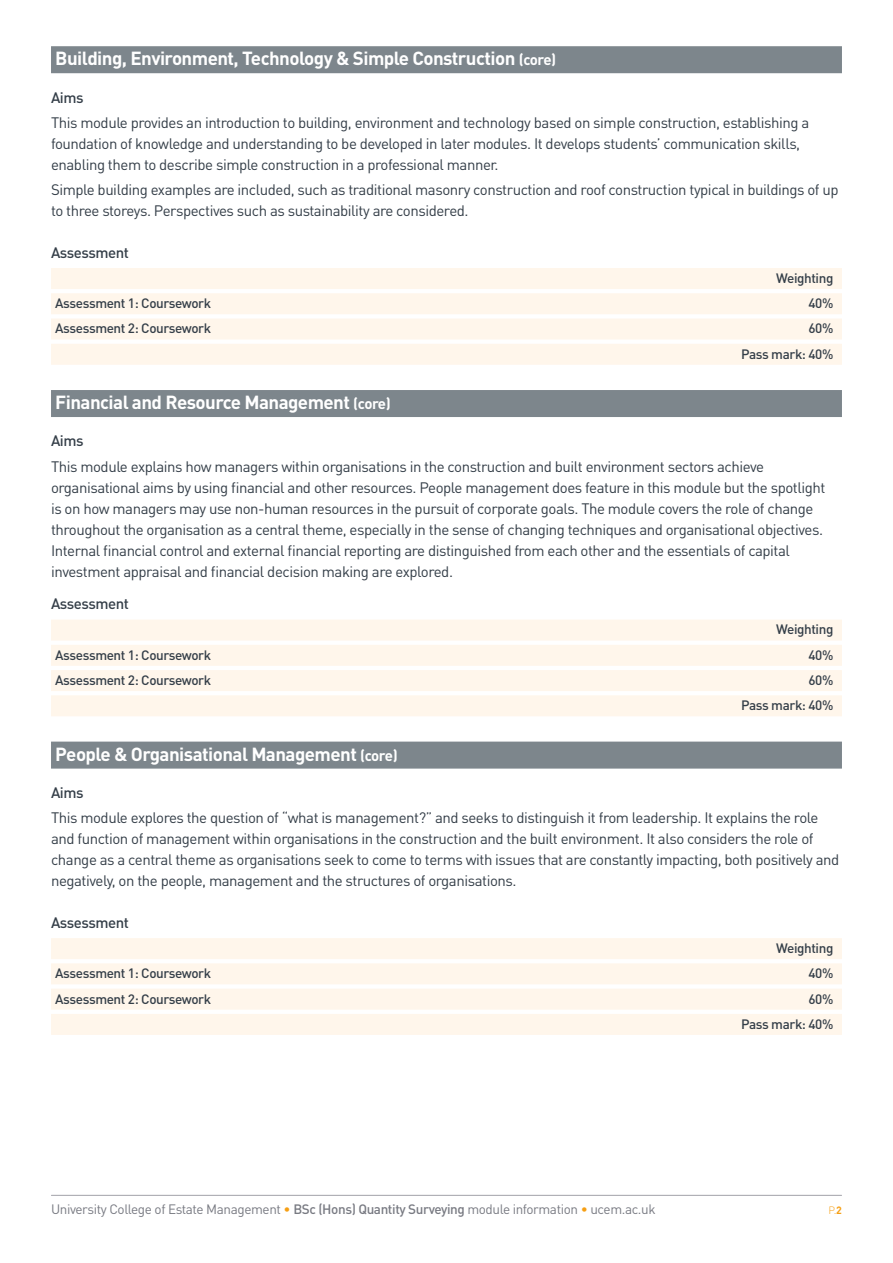
<style>
.page{position:relative;width:893px;height:1263px;background:#fff}
.page>*{position:absolute;margin:0;border:0;box-sizing:border-box;transform-origin:0 0}
.t1{font:700 18.75px "DINOT";letter-spacing:-.03em;color:#fff}
.t2{font:15px/21px "DINOT";letter-spacing:-.03em;color:#343e48}
.t3{font:500 15px "DINOT";letter-spacing:-.03em;color:#343e48}
.t4{font:500 13.5px/25.2px "DINOT";letter-spacing:-.03em;color:#343e48;text-align:right}
.t5{font:13.5px "DINOT";letter-spacing:-.03em;color:#787a82}
.t6{font:300 10.5px "DINOT";color:#f69f14}
.s1{font-size:15px}
.s2{color:#f69f14}
.s3{font-weight:500}
.s4{font-weight:700}
</style>
<div class="page">
<hr style="left:51px;top:1195px;width:791px;height:1px;background:#a1a1a8">
<div style="left:51px;top:46px;width:791px;height:27px;background:#7d868c"></div>
<div style="left:51px;top:268px;width:791px;height:21px;background:#fff6eb"></div>
<div style="left:51px;top:293px;width:791px;height:21px;background:#fff6eb"></div>
<div style="left:51px;top:318px;width:791px;height:21px;background:#fff6eb"></div>
<div style="left:51px;top:344px;width:791px;height:21px;background:#fff6eb"></div>
<div style="left:51px;top:390px;width:791px;height:27px;background:#7d868c"></div>
<div style="left:51px;top:619px;width:791px;height:21px;background:#fff6eb"></div>
<div style="left:51px;top:645px;width:791px;height:21px;background:#fff6eb"></div>
<div style="left:51px;top:670px;width:791px;height:21px;background:#fff6eb"></div>
<div style="left:51px;top:695px;width:791px;height:21px;background:#fff6eb"></div>
<div style="left:51px;top:742px;width:791px;height:27px;background:#7d868c"></div>
<div style="left:51px;top:938px;width:791px;height:21px;background:#fff6eb"></div>
<div style="left:51px;top:963px;width:791px;height:21px;background:#fff6eb"></div>
<div style="left:51px;top:989px;width:791px;height:21px;background:#fff6eb"></div>
<div style="left:51px;top:1014px;width:791px;height:21px;background:#fff6eb"></div>
<p class="t1" style="left:55px;top:46px;width:502px">Building, Environment, Technology &amp; Simple Construction <span class="s1">(core)</span></p>
<p class="t3" style="left:51px;top:87px;width:34px">Aims</p>
<p class="t2" style="left:51px;top:111px;width:760px">This module provides an introduction to building, environment and technology based on simple construction, establishing a foundation of knowledge and understanding to be developed in later modules. It develops students’ communication skills, enabling them to describe simple construction in a professional manner.</p>
<p class="t2" style="left:51px;top:179px;width:789px">Simple building examples are included, such as traditional masonry construction and roof construction typical in buildings of up to three storeys. Perspectives such as sustainability are considered.</p>
<p class="t3" style="left:51px;top:242px;width:80px">Assessment</p>
<p class="t4" style="left:776px;top:265px;width:59px">Weighting</p>
<p class="t4" style="left:55px;top:290px;width:157px">Assessment 1: Coursework</p>
<p class="t4" style="left:808px;top:290px;width:26px">40%</p>
<p class="t4" style="left:55px;top:315px;width:157px">Assessment 2: Coursework</p>
<p class="t4" style="left:741px;top:315px;width:94px">60%<br>Pass mark: 40%</p>
<p class="t1" style="left:55px;top:390px;width:337px">Financial and Resource Management <span class="s1">(core)</span></p>
<p class="t3" style="left:51px;top:431px;width:34px">Aims</p>
<p class="t2" style="left:51px;top:455px;width:776px">This module explains how managers within organisations in the construction and built environment sectors achieve organisational aims by using financial and other resources. People management does feature in this module but the spotlight is on how managers may use non-human resources in the pursuit of corporate goals. The module covers the role of change throughout the organisation as a central theme, especially in the sense of changing techniques and organisational objectives.<br>Internal financial control and external financial reporting are distinguished from each other and the essentials of capital investment appraisal and financial decision making are explored.</p>
<p class="t3" style="left:51px;top:594px;width:80px">Assessment</p>
<p class="t4" style="left:776px;top:616px;width:59px">Weighting</p>
<p class="t4" style="left:55px;top:642px;width:157px">Assessment 1: Coursework</p>
<p class="t4" style="left:808px;top:642px;width:26px">40%</p>
<p class="t4" style="left:55px;top:667px;width:157px">Assessment 2: Coursework</p>
<p class="t4" style="left:741px;top:667px;width:94px">60%<br>Pass mark: 40%</p>
<p class="t1" style="left:55px;top:741px;width:344px">People &amp; Organisational Management <span class="s1">(core)</span></p>
<p class="t3" style="left:51px;top:782px;width:34px">Aims</p>
<p class="t2" style="left:51px;top:807px;width:790px">This module explores the question of “what is management?” and seeks to distinguish it from leadership. It explains the role and function of management within organisations in the construction and the built environment. It also considers the role of change as a central theme as organisations seek to come to terms with issues that are constantly impacting, both positively and negatively, on the people, management and the structures of organisations.</p>
<p class="t3" style="left:51px;top:912px;width:80px">Assessment</p>
<p class="t4" style="left:776px;top:935px;width:59px">Weighting</p>
<p class="t4" style="left:55px;top:960px;width:157px">Assessment 1: Coursework</p>
<p class="t4" style="left:808px;top:960px;width:26px">40%</p>
<p class="t4" style="left:55px;top:985px;width:157px">Assessment 2: Coursework</p>
<p class="t4" style="left:741px;top:985px;width:94px">60%<br>Pass mark: 40%</p>
<p class="t5" style="left:51px;top:1200px;width:606px">University College of Estate Management <span class="s2">•</span> <span class="s3">BSc (Hons) Quantity Surveying</span> module information <span class="s2">•</span> ucem.ac.uk</p>
<p class="t6" style="left:829px;top:1203px;width:15px">P.<span class="s4">2</span></p>
</div>
